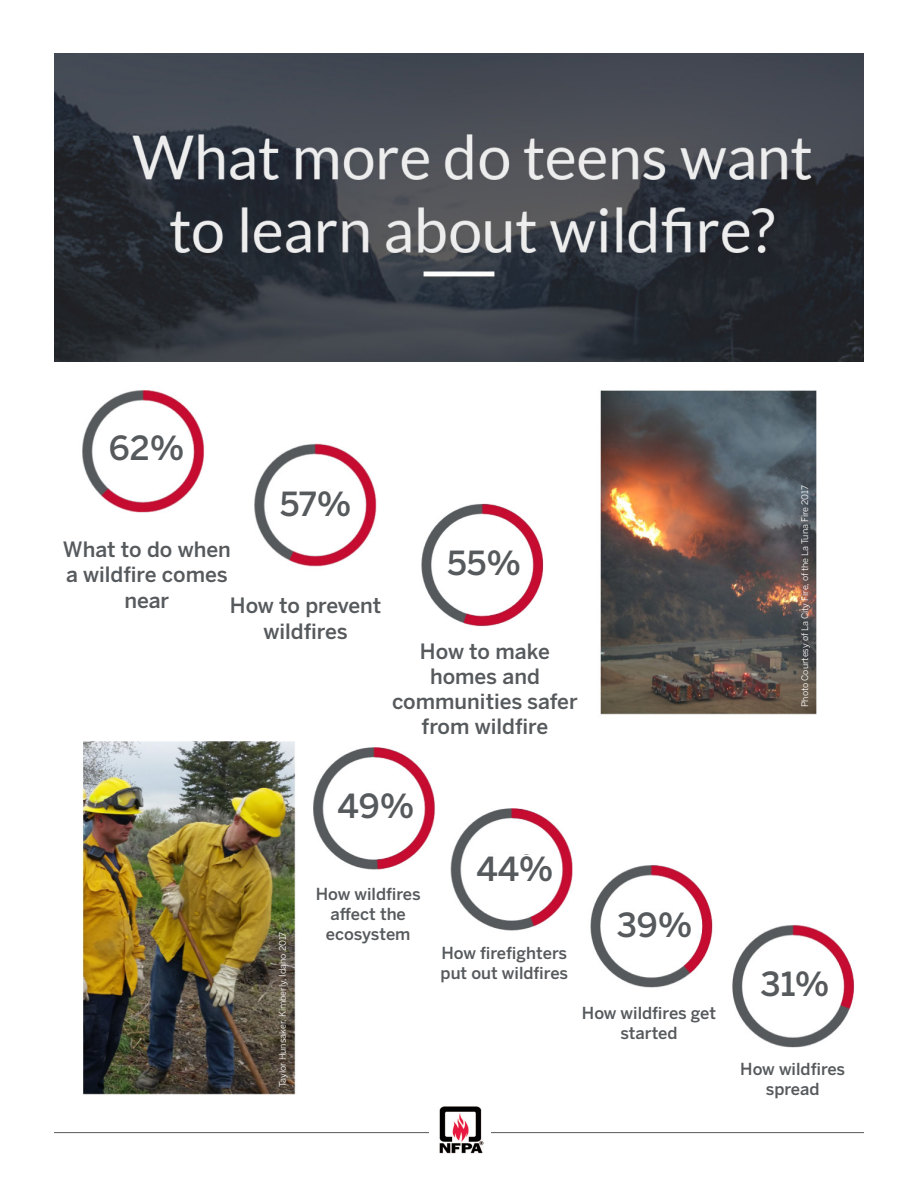
<style>
.page{position:relative;width:918px;height:1188px;background:#fff}
.page>*{position:absolute;margin:0;border:0;box-sizing:border-box;transform-origin:0 0}
.t1{font:500 33px "Benton Sans";color:#565a5d}
.t2{font:500 21px/25.2px "Benton Sans";color:#565a5d;text-align:center}
.t3{font:500 16.5px/19.8px "Benton Sans";color:#565a5d;text-align:center}
.t4{font:9px "Benton Sans";color:#fff}
</style>
<div class="page">
<hr style="left:54px;top:1132px;width:810px;height:1px;background:#565a5d">
<div style="left:430px;top:1102px;width:61px;height:61px;background:#fff"></div>
<img style="left:439px;top:1106px;width:45px;height:48px">
<img style="left:54px;top:54px;width:810px;height:307px">
<img style="left:82px;top:390px;width:772px;height:705px">
<div style="left:104px;top:434px;width:85px;height:35px;background:#fff"></div>
<div style="left:273px;top:490px;width:85px;height:35px;background:#fff"></div>
<div style="left:442px;top:549px;width:84px;height:34px;background:#fff"></div>
<div style="left:334px;top:792px;width:84px;height:34px;background:#fff"></div>
<div style="left:472px;top:855px;width:85px;height:35px;background:#fff"></div>
<div style="left:612px;top:911px;width:85px;height:35px;background:#fff"></div>
<div style="left:753px;top:970px;width:85px;height:34px;background:#fff"></div>
<p class="t1" style="left:109px;top:428px;width:77px">62%</p>
<p class="t1" style="left:280px;top:484px;width:73px">57%</p>
<p class="t2" style="left:63px;top:537px;width:170px">What to do when a wildfire comes near</p>
<p class="t2" style="left:230px;top:593px;width:153px">How to prevent wildfires</p>
<p class="t1" style="left:447px;top:542px;width:76px">55%</p>
<p class="t2" style="left:392px;top:639px;width:187px">How to make homes and communities safer from wildfire</p>
<p class="t4" style="left:277px;top:1087px;width:157px;rotate:-90deg">Taylor Hunsaker, Kimberly, Idaho 2017</p>
<p class="t1" style="left:338px;top:786px;width:78px">49%</p>
<p class="t3" style="left:316px;top:884px;width:106px">How wildfires affect the ecosystem</p>
<p class="t1" style="left:476px;top:849px;width:79px">44%</p>
<p class="t3" style="left:441px;top:943px;width:129px;text-align:left">How firefighters put out wildfires</p>
<p class="t1" style="left:617px;top:905px;width:77px">39%</p>
<p class="t3" style="left:582px;top:1004px;width:136px">How wildfires get started</p>
<p class="t4" style="left:800px;top:707px;width:224px;rotate:-90deg">Photo Courtesy of La City Fire, of the La Tuna Fire 2017</p>
<p class="t1" style="left:761px;top:963px;width:70px">31%</p>
<p class="t3" style="left:740px;top:1060px;width:106px">How wildfires spread</p>
</div>
